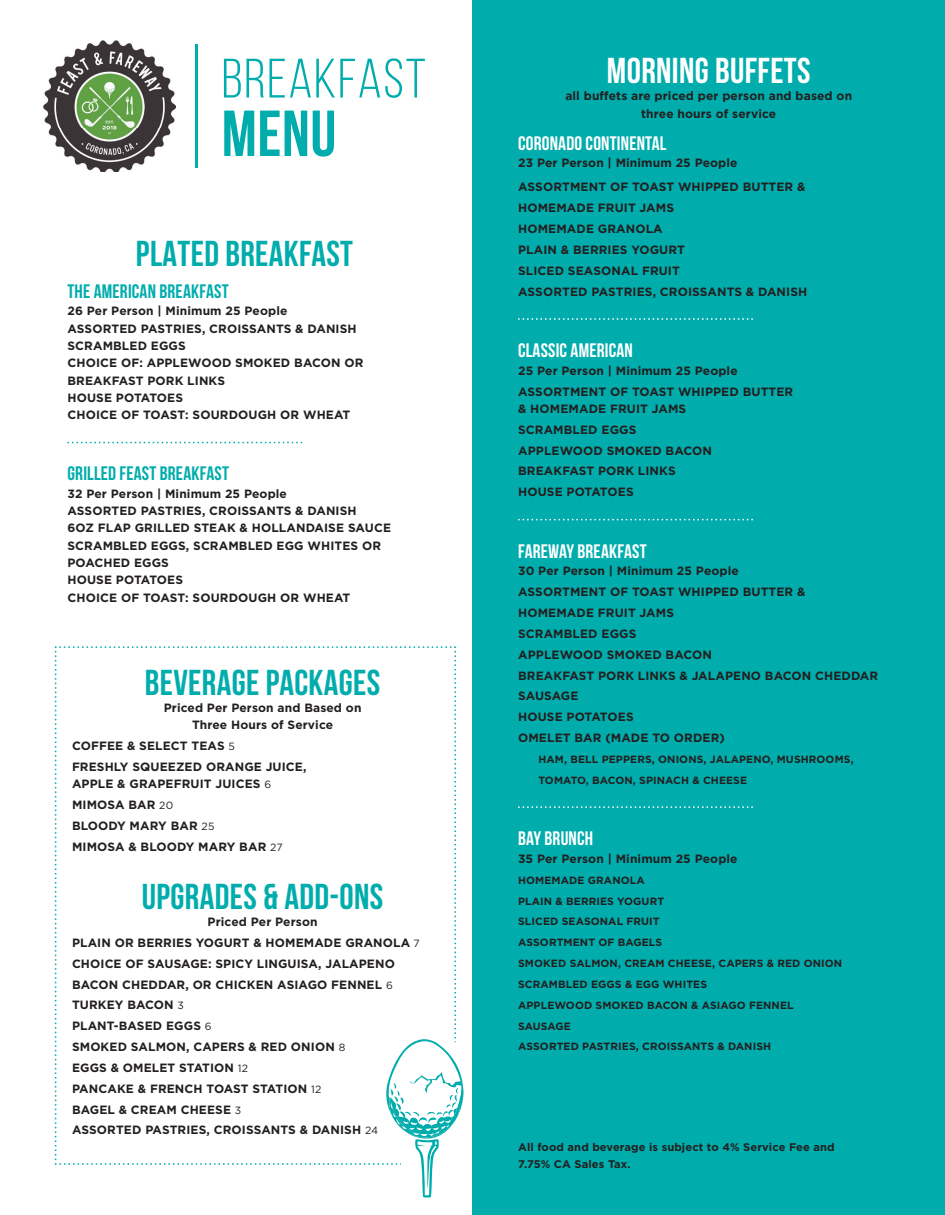
<style>
.page{position:relative;width:945px;height:1215px;background:#fff}
.page>*{position:absolute;margin:0;border:0;box-sizing:border-box;transform-origin:0 0}
.menu_category_-_lunch{font:700 64.95px "Bebas Neue";color:#00acac}
.menu_category_-_lunch-2{font:55.35px "Bebas Neue";letter-spacing:.03em;color:#00acac}
.menu_category_-_lunch-3{font:700 36px "Bebas Neue";letter-spacing:.01em;color:#00acac}
.menu_category_-_lunch-4{font:700 36px "Bebas Neue";letter-spacing:.01em;color:#fff}
.menu_category_-_lunch-5{font:19.5px "Bebas Neue";letter-spacing:.01em;color:#fff}
.menu_category_-_lunch-6{font:19.5px "Bebas Neue";letter-spacing:.01em;color:#00acac}
.menu_category_-_lunch-7{font:700 12px/17.4px "Gotham";letter-spacing:.01em;color:#231f20}
.menu_category_-_lunch-8{font:700 11.1px/16px "Gotham";letter-spacing:.01em;color:#231f20}
.menu_category_-_lunch-9{font:700 10.5px "Gotham";letter-spacing:.01em;color:#231f20}
.s1{font-weight:400;font-size:10.5px}
</style>
<div class="page">
<div style="left:472px;top:0;width:473px;height:1215px;background:#00acac"></div>
<img style="left:44px;top:40px;width:131px;height:131px">
<hr style="left:195px;top:44px;width:3px;height:124px;background:#00acac">
<svg style="left:68px;top:442px;width:234px;height:1px"></svg>
<svg style="left:518px;top:318px;width:235px;height:2px"></svg>
<svg style="left:518px;top:519px;width:235px;height:1px"></svg>
<svg style="left:518px;top:806px;width:235px;height:2px"></svg>
<svg style="left:55px;top:646px;width:409px;height:552px"></svg>
<p class="menu_category_-_lunch-2" style="left:222px;top:49px;width:206px">BREAKFAST</p>
<p class="menu_category_-_lunch" style="left:222px;top:98px;width:116px">MENU</p>
<p class="menu_category_-_lunch-3" style="left:136px;top:233px;width:219px">PLATED BREAKFAST</p>
<p class="menu_category_-_lunch-6" style="left:68px;top:280px;width:163px">THE AMERICAN BREAKFAST</p>
<p class="menu_category_-_lunch-7" style="left:68px;top:302px;width:221px">26 Per Person | Minimum 25 People</p>
<p class="menu_category_-_lunch-7" style="left:68px;top:320px;width:291px">ASSORTED PASTRIES, CROISSANTS &amp; DANISH</p>
<p class="menu_category_-_lunch-7" style="left:68px;top:337px;width:120px">SCRAMBLED EGGS</p>
<p class="menu_category_-_lunch-7" style="left:68px;top:354px;width:297px">CHOICE OF: APPLEWOOD SMOKED BACON OR</p>
<p class="menu_category_-_lunch-7" style="left:68px;top:372px;width:159px">BREAKFAST PORK LINKS</p>
<p class="menu_category_-_lunch-7" style="left:68px;top:389px;width:117px">HOUSE POTATOES</p>
<p class="menu_category_-_lunch-7" style="left:68px;top:406px;width:284px">CHOICE OF TOAST: SOURDOUGH OR WHEAT</p>
<p class="menu_category_-_lunch-6" style="left:68px;top:463px;width:163px">GRILLED FEAST BREAKFAST</p>
<p class="menu_category_-_lunch-7" style="left:68px;top:484px;width:221px">32 Per Person | Minimum 25 People</p>
<p class="menu_category_-_lunch-7" style="left:68px;top:502px;width:291px">ASSORTED PASTRIES, CROISSANTS &amp; DANISH</p>
<p class="menu_category_-_lunch-7" style="left:68px;top:519px;width:325px">6OZ FLAP GRILLED STEAK &amp; HOLLANDAISE SAUCE</p>
<p class="menu_category_-_lunch-7" style="left:68px;top:537px;width:315px">SCRAMBLED EGGS, SCRAMBLED EGG WHITES OR</p>
<p class="menu_category_-_lunch-7" style="left:68px;top:554px;width:103px">POACHED EGGS</p>
<p class="menu_category_-_lunch-7" style="left:68px;top:571px;width:117px">HOUSE POTATOES</p>
<p class="menu_category_-_lunch-7" style="left:68px;top:589px;width:284px">CHOICE OF TOAST: SOURDOUGH OR WHEAT</p>
<p class="menu_category_-_lunch-3" style="left:145px;top:662px;width:237px">BEVERAGE PACKAGES</p>
<p class="menu_category_-_lunch-7" style="left:164px;top:699px;width:199px">Priced Per Person and Based on</p>
<p class="menu_category_-_lunch-7" style="left:192px;top:716px;width:143px">Three Hours of Service</p>
<p class="menu_category_-_lunch-7" style="left:72px;top:737px;width:165px">COFFEE &amp; SELECT TEAS <span class="s1">5</span></p>
<p class="menu_category_-_lunch-7" style="left:72px;top:758px;width:236px">FRESHLY SQUEEZED ORANGE JUICE,<br>APPLE &amp; GRAPEFRUIT JUICES <span class="s1">6</span></p>
<p class="menu_category_-_lunch-7" style="left:72px;top:796px;width:103px">MIMOSA BAR <span class="s1">20</span></p>
<p class="menu_category_-_lunch-7" style="left:72px;top:817px;width:144px">BLOODY MARY BAR <span class="s1">25</span></p>
<p class="menu_category_-_lunch-7" style="left:72px;top:838px;width:212px">MIMOSA &amp; BLOODY MARY BAR <span class="s1">27</span></p>
<p class="menu_category_-_lunch-3" style="left:142px;top:876px;width:243px">UPGRADES &amp; ADD-ONS</p>
<p class="menu_category_-_lunch-7" style="left:208px;top:913px;width:112px">Priced Per Person</p>
<p class="menu_category_-_lunch-7" style="left:72px;top:934px;width:349px">PLAIN OR BERRIES YOGURT &amp; HOMEMADE GRANOLA <span class="s1">7</span></p>
<p class="menu_category_-_lunch-7" style="left:72px;top:955px;width:324px">CHOICE OF SAUSAGE: SPICY LINGUISA, JALAPENO</p>
<p class="menu_category_-_lunch-7" style="left:72px;top:975px;width:322px">BACON CHEDDAR, OR CHICKEN ASIAGO FENNEL <span class="s1">6</span></p>
<p class="menu_category_-_lunch-7" style="left:72px;top:996px;width:114px">TURKEY BACON <span class="s1">3</span></p>
<p class="menu_category_-_lunch-7" style="left:72px;top:1017px;width:141px">PLANT-BASED EGGS <span class="s1">6</span></p>
<p class="menu_category_-_lunch-7" style="left:72px;top:1038px;width:275px">SMOKED SALMON, CAPERS &amp; RED ONION <span class="s1">8</span></p>
<p class="menu_category_-_lunch-7" style="left:72px;top:1059px;width:178px">EGGS &amp; OMELET STATION <span class="s1">12</span></p>
<p class="menu_category_-_lunch-7" style="left:72px;top:1080px;width:251px">PANCAKE &amp; FRENCH TOAST STATION <span class="s1">12</span></p>
<p class="menu_category_-_lunch-7" style="left:72px;top:1101px;width:171px">BAGEL &amp; CREAM CHEESE <span class="s1">3</span></p>
<p class="menu_category_-_lunch-7" style="left:72px;top:1121px;width:308px">ASSORTED PASTRIES, CROISSANTS &amp; DANISH <span class="s1">24</span></p>
<p class="menu_category_-_lunch-4" style="left:607px;top:51px;width:205px">MORNING BUFFETS</p>
<p class="menu_category_-_lunch-7" style="left:565px;top:87px;width:288px">all buffets are priced per person and based on</p>
<p class="menu_category_-_lunch-7" style="left:641px;top:105px;width:137px">three hours of service</p>
<p class="menu_category_-_lunch-5" style="left:518px;top:133px;width:150px">CORONADO CONTINENTAL</p>
<p class="menu_category_-_lunch-7" style="left:518px;top:154px;width:221px">23 Per Person | Minimum 25 People</p>
<p class="menu_category_-_lunch-7" style="left:518px;top:178px;width:289px">ASSORTMENT OF TOAST WHIPPED BUTTER &amp;</p>
<p class="menu_category_-_lunch-7" style="left:518px;top:199px;width:157px">HOMEMADE FRUIT JAMS</p>
<p class="menu_category_-_lunch-7" style="left:518px;top:220px;width:146px">HOMEMADE GRANOLA</p>
<p class="menu_category_-_lunch-7" style="left:518px;top:241px;width:168px">PLAIN &amp; BERRIES YOGURT</p>
<p class="menu_category_-_lunch-7" style="left:518px;top:262px;width:163px">SLICED SEASONAL FRUIT</p>
<p class="menu_category_-_lunch-7" style="left:518px;top:283px;width:291px">ASSORTED PASTRIES, CROISSANTS &amp; DANISH</p>
<p class="menu_category_-_lunch-5" style="left:518px;top:340px;width:116px">CLASSIC AMERICAN</p>
<p class="menu_category_-_lunch-7" style="left:518px;top:362px;width:221px">25 Per Person | Minimum 25 People</p>
<p class="menu_category_-_lunch-7" style="left:518px;top:383px;width:277px">ASSORTMENT OF TOAST WHIPPED BUTTER &amp; HOMEMADE FRUIT JAMS</p>
<p class="menu_category_-_lunch-7" style="left:518px;top:421px;width:120px">SCRAMBLED EGGS</p>
<p class="menu_category_-_lunch-7" style="left:518px;top:442px;width:195px">APPLEWOOD SMOKED BACON</p>
<p class="menu_category_-_lunch-7" style="left:518px;top:462px;width:159px">BREAKFAST PORK LINKS</p>
<p class="menu_category_-_lunch-7" style="left:518px;top:483px;width:117px">HOUSE POTATOES</p>
<p class="menu_category_-_lunch-5" style="left:518px;top:541px;width:130px">FAREWAY BREAKFAST</p>
<p class="menu_category_-_lunch-7" style="left:518px;top:562px;width:222px">30 Per Person | Minimum 25 People</p>
<p class="menu_category_-_lunch-7" style="left:518px;top:583px;width:289px">ASSORTMENT OF TOAST WHIPPED BUTTER &amp;</p>
<p class="menu_category_-_lunch-7" style="left:518px;top:604px;width:157px">HOMEMADE FRUIT JAMS</p>
<p class="menu_category_-_lunch-7" style="left:518px;top:625px;width:120px">SCRAMBLED EGGS</p>
<p class="menu_category_-_lunch-7" style="left:518px;top:646px;width:195px">APPLEWOOD SMOKED BACON</p>
<p class="menu_category_-_lunch-7" style="left:518px;top:667px;width:362px">BREAKFAST PORK LINKS &amp; JALAPENO BACON CHEDDAR</p>
<p class="menu_category_-_lunch-7" style="left:518px;top:687px;width:62px">SAUSAGE</p>
<p class="menu_category_-_lunch-7" style="left:518px;top:708px;width:117px">HOUSE POTATOES</p>
<p class="menu_category_-_lunch-7" style="left:518px;top:729px;width:208px">OMELET BAR (MADE TO ORDER)</p>
<p class="menu_category_-_lunch-9" style="left:538px;top:752px;width:317px">HAM, BELL PEPPERS, ONIONS, JALAPENO, MUSHROOMS,</p>
<p class="menu_category_-_lunch-9" style="left:538px;top:773px;width:210px">TOMATO, BACON, SPINACH &amp; CHEESE</p>
<p class="menu_category_-_lunch-5" style="left:518px;top:828px;width:77px">BAY BRUNCH</p>
<p class="menu_category_-_lunch-7" style="left:518px;top:850px;width:221px">35 Per Person | Minimum 25 People</p>
<p class="menu_category_-_lunch-9" style="left:518px;top:873px;width:128px">HOMEMADE GRANOLA</p>
<p class="menu_category_-_lunch-9" style="left:518px;top:894px;width:148px">PLAIN &amp; BERRIES YOGURT</p>
<p class="menu_category_-_lunch-9" style="left:518px;top:915px;width:143px">SLICED SEASONAL FRUIT</p>
<p class="menu_category_-_lunch-9" style="left:518px;top:936px;width:146px">ASSORTMENT OF BAGELS</p>
<p class="menu_category_-_lunch-9" style="left:518px;top:956px;width:326px">SMOKED SALMON, CREAM CHEESE, CAPERS &amp; RED ONION</p>
<p class="menu_category_-_lunch-9" style="left:518px;top:977px;width:191px">SCRAMBLED EGGS &amp; EGG WHITES</p>
<p class="menu_category_-_lunch-9" style="left:518px;top:998px;width:277px">APPLEWOOD SMOKED BACON &amp; ASIAGO FENNEL</p>
<p class="menu_category_-_lunch-9" style="left:518px;top:1019px;width:54px">SAUSAGE</p>
<p class="menu_category_-_lunch-9" style="left:518px;top:1040px;width:255px">ASSORTED PASTRIES, CROISSANTS &amp; DANISH</p>
<p class="menu_category_-_lunch-8" style="left:518px;top:1139px;width:318px">All food and beverage is subject to 4% Service Fee and<br>7.75% CA Sales Tax.</p>
</div>
